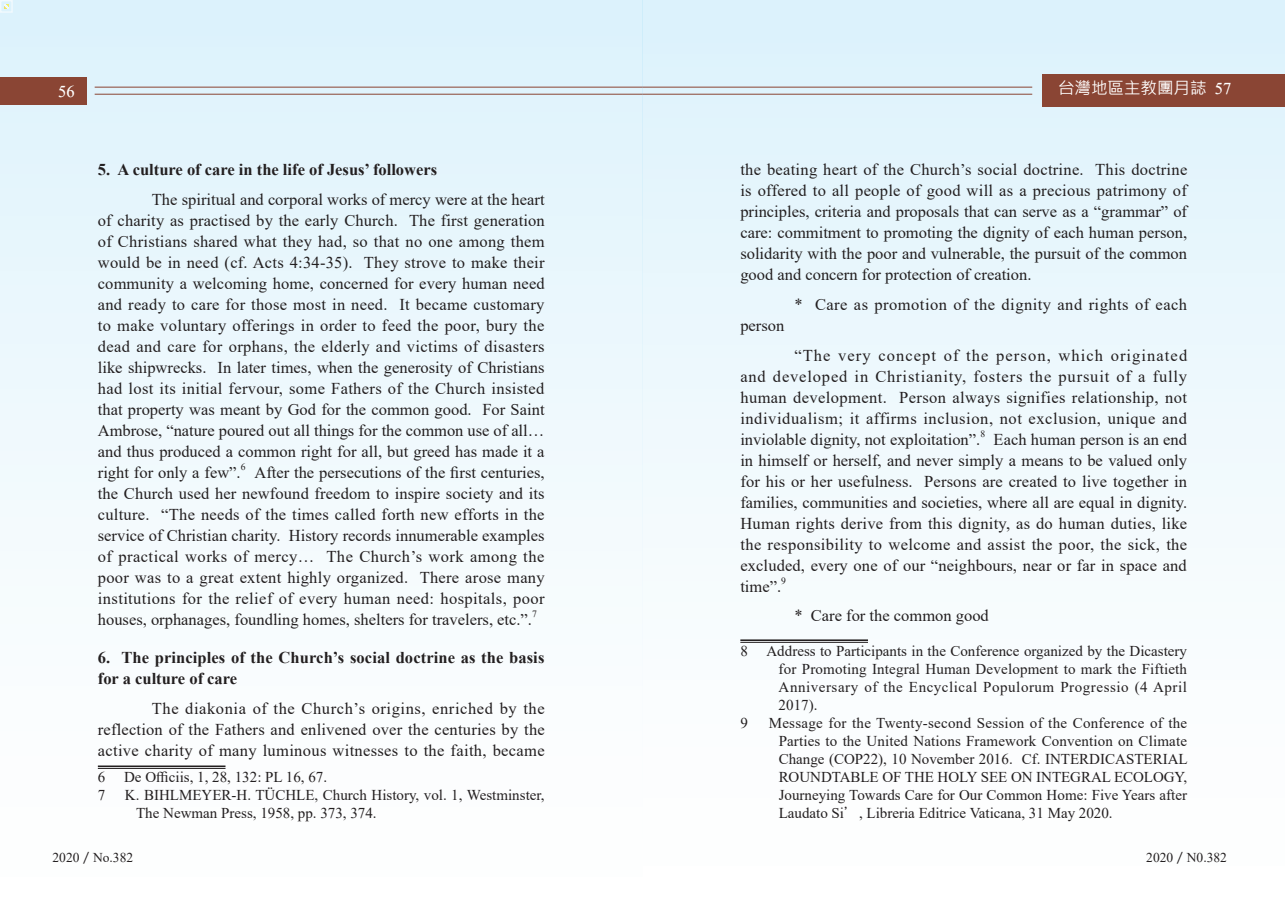
<style>
.page{position:relative;width:1285px;height:919px;background:#fff}
.page>*{position:absolute;margin:0;border:0;box-sizing:border-box;transform-origin:0 0}
.t1{font:16.5px/21px "Times New Roman";color:#231f20;text-align:justify}
.t2{font:700 16.5px/21px "Times New Roman";color:#231f20}
.t3{font:16.5px "Times New Roman";letter-spacing:.03em;color:#231f20}
.t4{font:16.5px "Microsoft Jheng Hei";color:#fff}
.t5{font:16.5px "Times New Roman";color:#fff}
.t6{font:15px/18px "Times New Roman";color:#231f20}
.t7{font:15px "Times New Roman";letter-spacing:.035em;color:#231f20}
.t8{font:13.5px "Times New Roman";color:#231f20}
.t9{font:9.6px "Times New Roman";color:#231f20}
.s1{font-family:"Microsoft Jheng Hei"}
.s2{font-family:"Times New Roman"}
.s3{font-family:"DF Kai Shu SB Estd BF"}
</style>
<div class="page">
<div style="left:642px;top:0;width:642px;height:918px;background:linear-gradient(to bottom,#ddf2fc,#fff)"></div>
<div style="left:0;top:0;width:642px;height:918px;background:linear-gradient(to bottom,#ddf1fb,#fff)"></div>
<hr style="left:95px;top:86px;width:547px;height:2px;background:#7a250f">
<hr style="left:95px;top:94px;width:547px;height:1px;background:#7a250f">
<hr style="left:642px;top:86px;width:390px;height:2px;background:#7a250f">
<hr style="left:642px;top:94px;width:390px;height:1px;background:#7a250f">
<div style="left:0;top:77px;width:86px;height:27px;background:#8a4534"></div>
<div style="left:1042px;top:74px;width:242px;height:33px;background:#8a4534"></div>
<svg style="left:0;top:0;width:13px;height:13px"></svg>
<hr style="left:98px;top:765px;width:127px;height:2px;background:#231f20">
<hr style="left:98px;top:768px;width:127px;height:1px;background:#231f20">
<hr style="left:740px;top:639px;width:127px;height:2px;background:#231f20">
<hr style="left:740px;top:642px;width:127px;height:1px;background:#231f20">
<p class="t5" style="left:58px;top:79px;width:18px">56</p>
<p class="t2" style="left:98px;top:159px;width:341px">5. A culture of care in the life of Jesus’ followers</p>
<p class="t1" style="left:98px;top:188px;width:448px;text-indent:54px">The spiritual and corporal works of mercy were at the heart of charity as practised by the early Church. The first generation of Christians shared what they had, so that no one among them would be in need (cf. Acts 4:34-35). They strove to make their community a welcoming home, concerned for every human need and ready to care for those most in need. It became customary to make voluntary offerings in order to feed the poor, bury the dead and care for orphans, the elderly and victims of disasters like shipwrecks. In later times, when the generosity of Christians had lost its initial fervour, some Fathers of the Church insisted that property was meant by God for the common good. For Saint Ambrose, “nature poured out all things for the common use of all… and thus produced a common right for all, but greed has made it a right for only a few”.</p>
<p class="t9" style="left:241px;top:460px;width:6px">6</p>
<p class="t1" style="left:98px;top:461px;width:448px;text-indent:156px">After the persecutions of the first centuries, the Church used her newfound freedom to inspire society and its culture. “The needs of the times called forth new efforts in the service of Christian charity. History records innumerable examples of practical works of mercy… The Church’s work among the poor was to a great extent highly organized. There arose many institutions for the relief of every human need: hospitals, poor houses, orphanages, foundling homes, shelters for travelers, etc.”.</p>
<p class="t9" style="left:532px;top:607px;width:6px">7</p>
<p class="t2" style="left:98px;top:646px;width:448px">6. The principles of the Church’s social doctrine as the basis for a culture of care</p>
<p class="t1" style="left:98px;top:697px;width:448px;text-indent:54px">The diakonia of the Church’s origins, enriched by the reflection of the Fathers and enlivened over the centuries by the active charity of many luminous witnesses to the faith, became</p>
<p class="t6" style="left:98px;top:767px;width:9px">6</p>
<p class="t6" style="left:124px;top:767px;width:204px">De Officiis, 1, 28, 132: PL 16, 67.</p>
<p class="t6" style="left:98px;top:785px;width:9px">7</p>
<p class="t6" style="left:136px;top:785px;width:410px;text-indent:-11px">K. BIHLMEYER-H. TÜCHLE, Church History, vol. 1, Westminster,<br>The Newman Press, 1958, pp. 373, 374.</p>
<p class="t8" style="left:53px;top:848px;width:82px">2020<span class="s1">／</span>No.382</p>
<p class="t4" style="left:1057px;top:78px;width:175px">台灣地區主教團月誌 <span class="s2">57</span></p>
<p class="t1" style="left:740px;top:159px;width:448px">the beating heart of the Church’s social doctrine. This doctrine is offered to all people of good will as a precious patrimony of principles, criteria and proposals that can serve as a “grammar” of care: commitment to promoting the dignity of each human person, solidarity with the poor and vulnerable, the pursuit of the common good and concern for protection of creation.</p>
<p class="t3" style="left:794px;top:293px;width:394px">* Care as promotion of the dignity and rights of each</p>
<p class="t1" style="left:740px;top:314px;width:45px">person</p>
<p class="t1" style="left:740px;top:344px;width:448px;text-indent:54px">“The very concept of the person, which originated and developed in Christianity, fosters the pursuit of a fully human development. Person always signifies relationship, not individualism; it affirms inclusion, not exclusion, unique and inviolable dignity, not exploitation”.</p>
<p class="t9" style="left:980px;top:427px;width:6px">8</p>
<p class="t1" style="left:740px;top:428px;width:448px;text-indent:253px">Each human person is an end in himself or herself, and never simply a means to be valued only for his or her usefulness. Persons are created to live together in families, communities and societies, where all are equal in dignity.<br>Human rights derive from this dignity, as do human duties, like the responsibility to welcome and assist the poor, the sick, the excluded, every one of our “neighbours, near or far in space and time”.</p>
<p class="t9" style="left:781px;top:574px;width:6px">9</p>
<p class="t1" style="left:794px;top:604px;width:196px">* Care for the common good</p>
<p class="t6" style="left:740px;top:641px;width:448px">8 Address to Participants in the Conference organized by the Dicastery</p>
<p class="t6" style="left:778px;top:659px;width:410px">for Promoting Integral Human Development to mark the Fiftieth</p>
<p class="t7" style="left:778px;top:676px;width:409px">Anniversary of the Encyclical Populorum Progressio (4 April</p>
<p class="t6" style="left:778px;top:695px;width:40px">2017).</p>
<p class="t6" style="left:740px;top:713px;width:9px">9</p>
<p class="t6" style="left:778px;top:713px;width:410px;text-align:justify;text-indent:-10px">Message for the Twenty-second Session of the Conference of the Parties to the United Nations Framework Convention on Climate Change (COP22), 10 November 2016. Cf. INTERDICASTERIAL ROUNDTABLE OF THE HOLY SEE ON INTEGRAL ECOLOGY, Journeying Towards Care for Our Common Home: Five Years after Laudato Si<span class="s3">＇</span>, Libreria Editrice Vaticana, 31 May 2020.</p>
<p class="t8" style="left:1145px;top:848px;width:82px">2020<span class="s1">／</span>N0.382</p>
</div>
